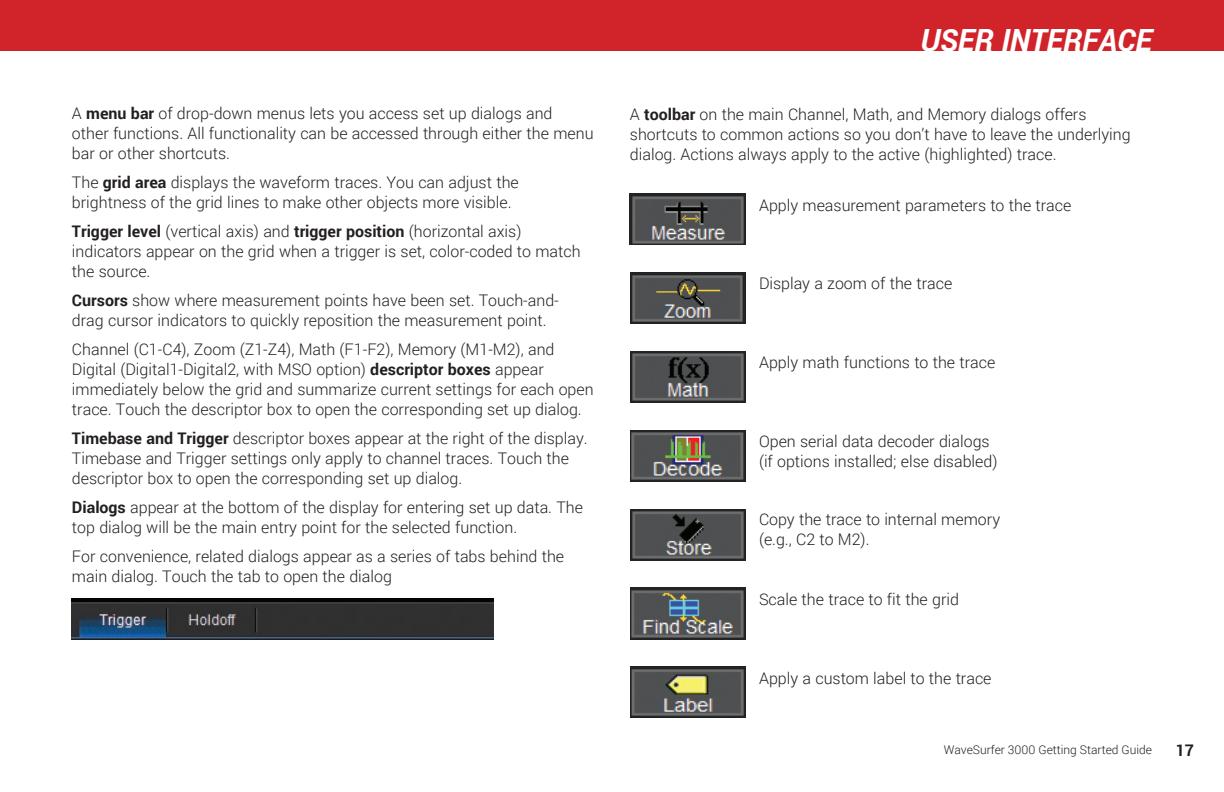
<style>
.page{position:relative;width:1224px;height:792px;background:#fff}
.page>*{position:absolute;margin:0;border:0;box-sizing:border-box;transform-origin:0 0}
.t1{font:italic 700 30.6px "Roboto";color:#fff}
.t2{font:300 16px/20px "Roboto";color:#231f20}
.t3{font:700 16px "Roboto";color:#231f20}
.t4{font:300 12px "Roboto";color:#231f20}
.s1{font-weight:700}
</style>
<div class="page">
<div style="left:0;top:0;width:1224px;height:51px;background:#d1232a"></div>
<img style="left:72px;top:598px;width:422px;height:41px">
<img style="left:630px;top:430px;width:115px;height:51px">
<img style="left:630px;top:667px;width:115px;height:51px">
<img style="left:630px;top:588px;width:115px;height:51px">
<img style="left:630px;top:509px;width:115px;height:51px">
<img style="left:630px;top:351px;width:115px;height:52px">
<img style="left:630px;top:273px;width:115px;height:51px">
<img style="left:630px;top:194px;width:115px;height:51px">
<p class="t2" style="left:72px;top:102px;width:523px">A <span class="s1">menu bar</span> of drop-down menus lets you access set up dialogs and<br>other functions. All functionality can be accessed through either the menu bar or other shortcuts.</p>
<p class="t2" style="left:72px;top:171px;width:448px">The <span class="s1">grid area</span> displays the waveform traces. You can adjust the brightness of the grid lines to make other objects more visible.</p>
<p class="t2" style="left:72px;top:220px;width:510px"><span class="s1">Trigger level</span> (vertical axis) and <span class="s1">trigger position</span> (horizontal axis) indicators appear on the grid when a trigger is set, color-coded to match the source.</p>
<p class="t2" style="left:72px;top:289px;width:488px"><span class="s1">Cursors</span> show where measurement points have been set. Touch-and&shy;drag cursor indicators to quickly reposition the measurement point.</p>
<p class="t2" style="left:72px;top:338px;width:523px">Channel (C1-C4), Zoom (Z1-Z4), Math (F1-F2), Memory (M1-M2), and Digital (Digital1-Digital2, with MSO option) <span class="s1">descriptor boxes</span> appear immediately below the grid and summarize current settings for each open trace. Touch the descriptor box to open the corresponding set up dialog.</p>
<p class="t2" style="left:72px;top:427px;width:517px"><span class="s1">Timebase and Trigger</span> descriptor boxes appear at the right of the display.<br>Timebase and Trigger settings only apply to channel traces. Touch the descriptor box to open the corresponding set up dialog.</p>
<p class="t2" style="left:72px;top:496px;width:513px"><span class="s1">Dialogs</span> appear at the bottom of the display for entering set up data. The top dialog will be the main entry point for the selected function.</p>
<p class="t2" style="left:72px;top:545px;width:494px">For convenience, related dialogs appear as a series of tabs behind the main dialog. Touch the tab to open the dialog</p>
<h1 class="t1" style="left:921px;top:19px;width:233px">USER INTERFACE</h1>
<p class="t2" style="left:630px;top:104px;width:502px">A <span class="s1">toolbar</span> on the main Channel, Math, and Memory dialogs offers shortcuts to common actions so you don’t have to leave the underlying dialog. Actions always apply to the active (highlighted) trace.</p>
<p class="t2" style="left:759px;top:194px;width:314px">Apply measurement parameters to the trace</p>
<p class="t2" style="left:759px;top:273px;width:195px">Display a zoom of the trace</p>
<p class="t2" style="left:759px;top:352px;width:238px">Apply math functions to the trace</p>
<p class="t2" style="left:759px;top:431px;width:240px">Open serial data decoder dialogs (if options installed; else disabled)</p>
<p class="t2" style="left:759px;top:508px;width:243px">Copy the trace to internal memory (e.g., C2 to M2).</p>
<p class="t2" style="left:759px;top:588px;width:202px">Scale the trace to fit the grid</p>
<p class="t2" style="left:759px;top:667px;width:234px">Apply a custom label to the trace</p>
<p class="t4" style="left:944px;top:741px;width:210px">WaveSurfer 3000 Getting Started Guide</p>
<p class="t3" style="left:1176px;top:739px;width:20px">17</p>
</div>
